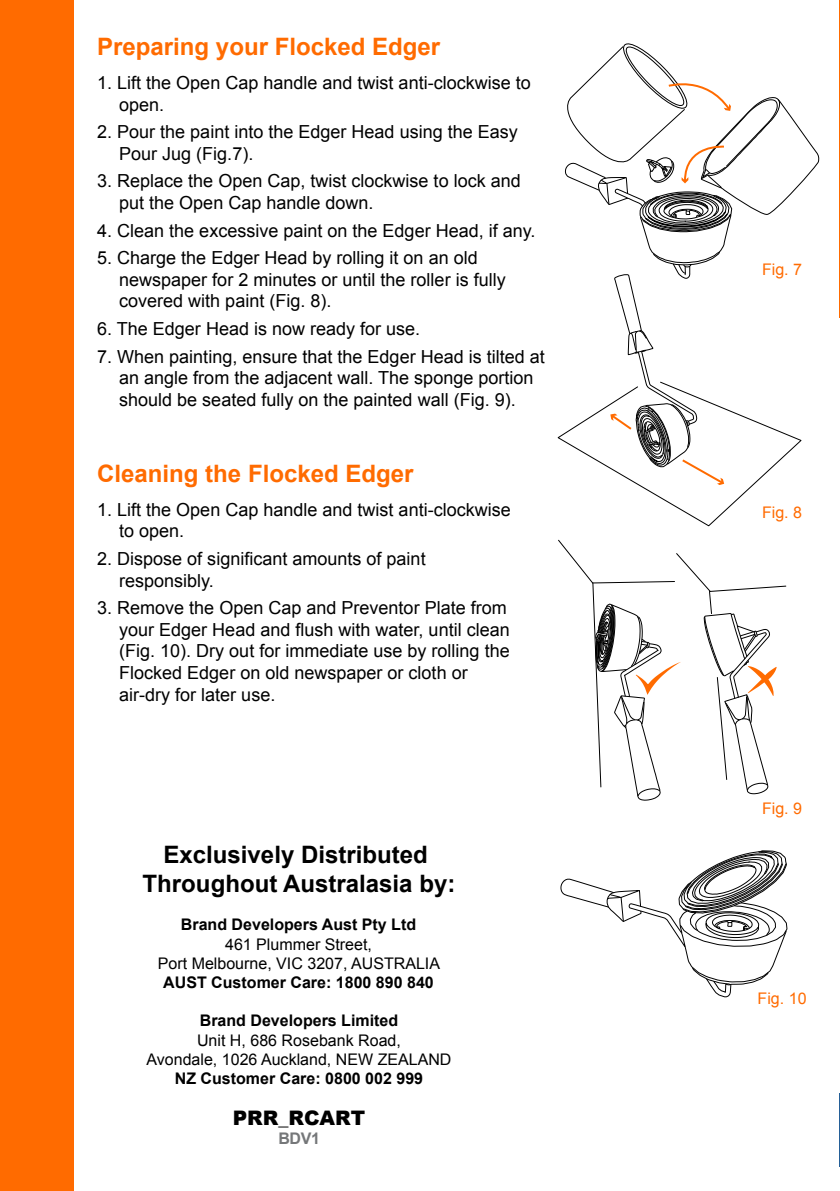
<style>
.page{position:relative;width:840px;height:1191px;background:#fff}
.page>*{position:absolute;margin:0;border:0;box-sizing:border-box;transform-origin:0 0}
.t1{font:700 24px "Arial";color:#ff6b00}
.t2{font:700 24px/28.8px "Arial";color:#000;text-align:center}
.t3{font:900 20px "Arial";color:#000}
.t4{font:18px/21.6px "Arial";color:#000}
.t5{font:16px/19.2px "Arial";color:#000;text-align:center}
.t6{font:700 16px "Arial";color:#000}
.t7{font:16px "Arial";color:#ff6b00}
.t8{font:700 16px "Arial";color:#757779}
</style>
<div class="page">
<div style="left:0;top:0;width:73px;height:1191px;background:#ff6b00"></div>
<svg style="left:560px;top:850px;width:228px;height:148px"></svg>
<svg style="left:557px;top:43px;width:262px;height:484px"></svg>
<svg style="left:558px;top:539px;width:228px;height:262px"></svg>
<h1 class="t1" style="left:97px;top:31px;width:344px">Preparing your Flocked Edger</h1>
<p class="t4" style="left:119px;top:72px;width:413px;text-indent:-22px">1. Lift the Open Cap handle and twist anti-clockwise to open.</p>
<p class="t4" style="left:119px;top:121px;width:400px;text-indent:-22px">2. Pour the paint into the Edger Head using the Easy<br>Pour Jug (Fig.7).</p>
<p class="t4" style="left:119px;top:170px;width:403px;text-indent:-22px">3. Replace the Open Cap, twist clockwise to lock and put the Open Cap handle down.</p>
<p class="t4" style="left:97px;top:220px;width:439px">4. Clean the excessive paint on the Edger Head, if any.</p>
<p class="t4" style="left:119px;top:247px;width:388px;text-indent:-22px">5. Charge the Edger Head by rolling it on an old newspaper for 2 minutes or until the roller is fully covered with paint (Fig. 8).</p>
<p class="t4" style="left:97px;top:318px;width:324px">6. The Edger Head is now ready for use.</p>
<p class="t4" style="left:97px;top:346px;width:449px;text-align:center">7. When painting, ensure that the Edger Head is tilted at an angle from the adjacent wall. The sponge portion should be seated fully on the painted wall (Fig. 9).</p>
<h1 class="t1" style="left:97px;top:457px;width:318px">Cleaning the Flocked Edger</h1>
<p class="t4" style="left:119px;top:499px;width:393px;text-indent:-22px">1. Lift the Open Cap handle and twist anti-clockwise to open.</p>
<p class="t4" style="left:119px;top:548px;width:308px;text-indent:-22px">2. Dispose of significant amounts of paint responsibly.</p>
<p class="t4" style="left:119px;top:597px;width:392px;text-indent:-22px">3. Remove the Open Cap and Preventor Plate from your Edger Head and flush with water, until clean (Fig. 10). Dry out for immediate use by rolling the Flocked Edger on old newspaper or cloth or air-dry for later use.</p>
<h1 class="t2" style="left:142px;top:841px;width:314px">Exclusively Distributed<br>Throughout Australasia by:</h1>
<p class="t6" style="left:181px;top:914px;width:237px">Brand Developers Aust Pty Ltd</p>
<p class="t5" style="left:158px;top:934px;width:283px">461 Plummer Street,<br>Port Melbourne, VIC 3207, AUSTRALIA</p>
<p class="t6" style="left:163px;top:971px;width:272px">AUST Customer Care: 1800 890 840</p>
<p class="t6" style="left:200px;top:1010px;width:200px">Brand Developers Limited</p>
<p class="t5" style="left:146px;top:1030px;width:306px">Unit H, 686 Rosebank Road,<br>Avondale, 1026 Auckland, NEW ZEALAND</p>
<p class="t6" style="left:175px;top:1067px;width:250px">NZ Customer Care: 0800 002 999</p>
<p class="t3" style="left:233px;top:1102px;width:134px">PRR_RCART</p>
<p class="t8" style="left:278px;top:1127px;width:43px">BDV1</p>
<p class="t7" style="left:761px;top:259px;width:42px">Fig. 7</p>
<p class="t7" style="left:761px;top:502px;width:42px">Fig. 8</p>
<p class="t7" style="left:761px;top:798px;width:42px">Fig. 9</p>
<p class="t7" style="left:757px;top:987px;width:50px">Fig. 10</p>
</div>
